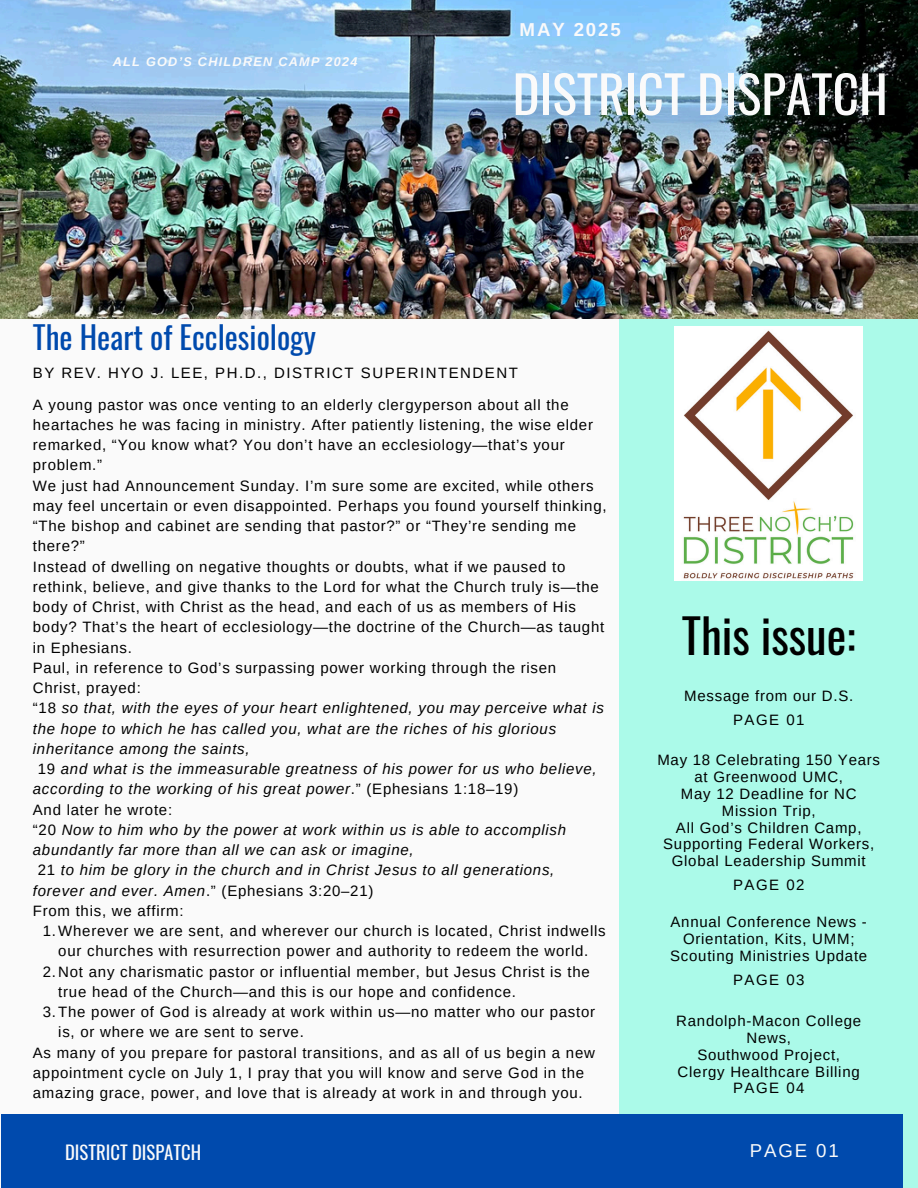
<style>
.page{position:relative;width:918px;height:1188px;background:#fafafa}
.page>*{position:absolute;margin:0;border:0;box-sizing:border-box;transform-origin:0 0}
.t1{font:51.45px "Oswald";color:#fafafa}
.t2{font:46.65px "Oswald";color:#000}
.t3{font:31.2px "Oswald";color:#004aad}
.t4{font:18.75px "Oswald";color:#fafafa}
.t5{font:700 18.75px "Arimo";letter-spacing:.1em;color:#fafafa}
.t6{font:18.75px "Arimo";letter-spacing:.1em;color:#fafafa}
.t7{font:15px/20.2px "Arimo";letter-spacing:.05em;color:#000}
.t8{font:italic 15px/20.2px "Arimo";letter-spacing:.05em;color:#000}
.t9{font:15px "Arimo";letter-spacing:.1em;color:#000}
.t10{font:italic 700 12.75px "Arimo";letter-spacing:.1em;color:#fafafa}
.s1{font-style:normal}
</style>
<div class="page">
<div style="left:620px;top:318px;width:298px;height:870px;background:#abfae9"></div>
<img style="left:0;top:0;width:918px;height:318px">
<img style="left:675px;top:327px;width:188px;height:254px">
<div style="left:2px;top:1114px;width:901px;height:74px;background:#004aad"></div>
<p class="t10" style="left:113px;top:55px;width:246px">ALL GOD’S CHILDREN CAMP 2024</p>
<h4 class="t5" style="left:520px;top:19px;width:103px">MAY 2025</h4>
<p class="t1" style="left:513px;top:54px;width:377px">DISTRICT DISPATCH</p>
<p class="t3" style="left:33px;top:313px;width:285px">The Heart of Ecclesiology</p>
<p class="t9" style="left:33px;top:364px;width:487px">BY REV. HYO J. LEE, PH.D., DISTRICT SUPERINTENDENT</p>
<p class="t7" style="left:33px;top:394px;width:562px">A young pastor was once venting to an elderly clergyperson about all the heartaches he was facing in ministry. After patiently listening, the wise elder remarked, “You know what? You don’t have an ecclesiology—that’s your problem.”</p>
<p class="t7" style="left:33px;top:475px;width:575px">We just had Announcement Sunday. I’m sure some are excited, while others may feel uncertain or even disappointed. Perhaps you found yourself thinking, “The bishop and cabinet are sending that pastor?” or “They’re sending me there?”</p>
<p class="t7" style="left:33px;top:556px;width:573px">Instead of dwelling on negative thoughts or doubts, what if we paused to rethink, believe, and give thanks to the Lord for what the Church truly is—the body of Christ, with Christ as the head, and each of us as members of His body? That’s the heart of ecclesiology—the doctrine of the Church—as taught in Ephesians.</p>
<p class="t7" style="left:33px;top:658px;width:525px">Paul, in reference to God’s surpassing power working through the risen<br>Christ, prayed:</p>
<p class="t8" style="left:33px;top:698px;width:573px"><span class="s1">“18</span> so that, with the eyes of your heart enlightened, you may perceive what is the hope to which he has called you, what are the riches of his glorious inheritance among the saints,</p>
<p class="t8" style="left:33px;top:759px;width:565px;text-indent:5px"><span class="s1">19</span> and what is the immeasurable greatness of his power for us who believe, according to the working of his great power<span class="s1">.” (Ephesians 1:18–19)</span></p>
<p class="t7" style="left:33px;top:799px;width:141px">And later he wrote:</p>
<p class="t8" style="left:33px;top:820px;width:535px"><span class="s1">“20</span> Now to him who by the power at work within us is able to accomplish abundantly far more than all we can ask or imagine,</p>
<p class="t8" style="left:33px;top:860px;width:523px;text-indent:5px"><span class="s1">21</span> to him be glory in the church and in Christ Jesus to all generations, forever and ever. Amen<span class="s1">.” (Ephesians 3:20–21)</span></p>
<p class="t7" style="left:33px;top:901px;width:152px">From this, we affirm:</p>
<p class="t7" style="left:43px;top:921px;width:564px;text-align:center">1.Wherever we are sent, and wherever our church is located, Christ indwells our churches with resurrection power and authority to redeem the world.</p>
<p class="t7" style="left:58px;top:961px;width:533px;text-indent:-16px">2.Not any charismatic pastor or influential member, but Jesus Christ is the true head of the Church—and this is our hope and confidence.</p>
<p class="t7" style="left:58px;top:1002px;width:538px;text-indent:-16px">3.The power of God is already at work within us—no matter who our pastor is, or where we are sent to serve.</p>
<h2 class="t7" style="left:33px;top:1042px;width:564px">As many of you prepare for pastoral transitions, and as all of us begin a new appointment cycle on July 1, I pray that you will know and serve God in the amazing grace, power, and love that is already at work in and through you.</h2>
<h1 class="t2" style="left:682px;top:599px;width:175px">This issue:</h1>
<p class="t7" style="left:684px;top:685px;width:171px">Message from our D.S.</p>
<h3 class="t7" style="left:733px;top:709px;width:73px">PAGE 01</h3>
<p class="t7" style="left:657px;top:751px;width:224px;line-height:16.8px;text-align:center">May 18 Celebrating 150 Years at Greenwood UMC,</p>
<h6 class="t7" style="left:681px;top:785px;width:177px;line-height:16.8px;text-align:center">May 12 Deadline for NC<br>Mission Trip,</h6>
<p class="t7" style="left:676px;top:817px;width:187px">All God’s Children Camp,</p>
<p class="t7" style="left:663px;top:834px;width:213px">Supporting Federal Workers,</p>
<p class="t7" style="left:672px;top:851px;width:195px">Global Leadership Summit</p>
<p class="t7" style="left:733px;top:875px;width:73px">PAGE 02</p>
<p class="t7" style="left:671px;top:912px;width:198px">Annual Conference News -</p>
<h6 class="t7" style="left:683px;top:929px;width:173px">Orientation, Kits, UMM;</h6>
<p class="t7" style="left:670px;top:946px;width:199px">Scouting Ministries Update</p>
<p class="t7" style="left:733px;top:969px;width:73px">PAGE 03</p>
<p class="t7" style="left:676px;top:1013px;width:186px;line-height:16.8px;text-align:center">Randolph-Macon College<br>News,</p>
<h6 class="t7" style="left:697px;top:1045px;width:144px">Southwood Project,</h6>
<p class="t7" style="left:678px;top:1062px;width:184px">Clergy Healthcare Billing</p>
<p class="t7" style="left:733px;top:1077px;width:73px">PAGE 04</p>
<h6 class="t4" style="left:65px;top:1137px;width:138px">DISTRICT DISPATCH</h6>
<p class="t6" style="left:750px;top:1140px;width:91px">PAGE 01</p>
</div>
